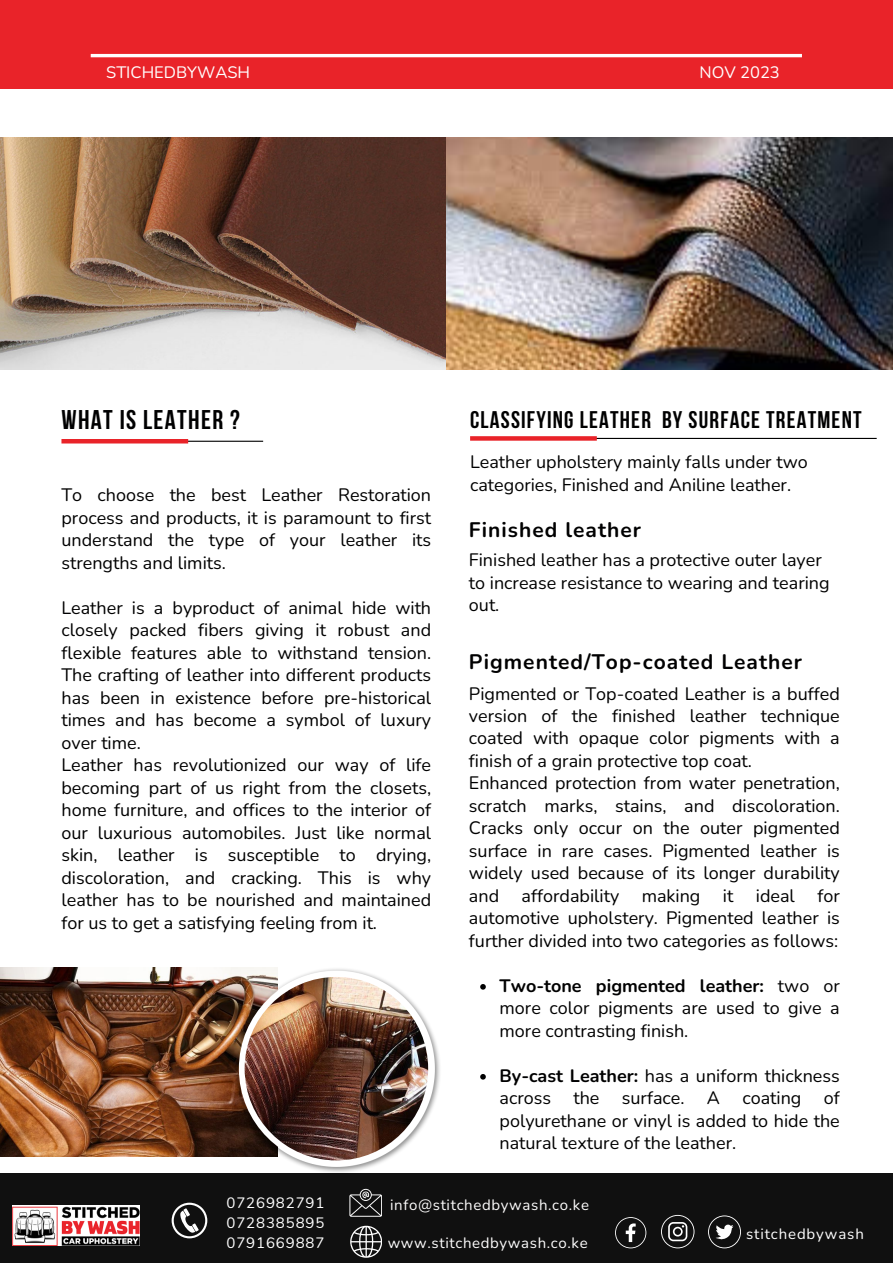
<style>
.page{position:relative;width:893px;height:1264px;background:#fff}
.page>*{position:absolute;margin:0;border:0;box-sizing:border-box;transform-origin:0 0}
.t1{font:700 27px "Bebas Neue";letter-spacing:.05em;color:#000001}
.t2{font:700 24px "Bebas Neue";letter-spacing:.05em;color:#000001}
.t3{font:700 21px "Nunito";letter-spacing:.05em;color:#000001}
.t4{font:18px/22.5px "Nunito";color:#000001;text-align:justify}
.t5{font:16.5px "Nunito";color:#fff}
.t6{font:15px "Nunito";letter-spacing:.045em;color:#fefdfd}
.t7{font:15px "Nunito";letter-spacing:.06em;color:#fff}
.s1{font-weight:700}
</style>
<div class="page">
<img style="left:446px;top:137px;width:446px;height:233px">
<img style="left:0;top:137px;width:446px;height:233px">
<div style="left:0;top:1173px;width:892px;height:89px;background:#101010"></div>
<svg style="left:172px;top:1202px;width:35px;height:36px"></svg>
<svg style="left:349px;top:1188px;width:33px;height:28px"></svg>
<img style="left:13px;top:1205px;width:127px;height:40px">
<svg style="left:615px;top:1217px;width:31px;height:31px"></svg>
<svg style="left:661px;top:1214px;width:33px;height:34px"></svg>
<svg style="left:708px;top:1215px;width:32px;height:32px"></svg>
<svg style="left:350px;top:1225px;width:31px;height:32px"></svg>
<hr style="left:182px;top:440px;width:81px;height:2px;background:#000">
<hr style="left:61px;top:439px;width:127px;height:4px;background:#e92329">
<div style="left:0;top:0;width:892px;height:89px;background:#e92329"></div>
<hr style="left:91px;top:54px;width:710px;height:3px;background:#fff">
<img style="left:0;top:967px;width:235px;height:189px">
<svg style="left:480px;top:984px;width:6px;height:5px"></svg>
<svg style="left:480px;top:1074px;width:6px;height:5px"></svg>
<img style="left:235px;top:967px;width:205px;height:205px">
<div style="left:239px;top:971px;width:195px;height:195px;background:#fff;border-radius:50%"></div>
<img style="left:244px;top:976px;width:184px;height:184px;border-radius:50%">
<hr style="left:590px;top:438px;width:286px;height:1px;background:#000">
<svg style="left:470px;top:436px;width:126px;height:4px"></svg>
<p class="t5" style="left:106px;top:61px;width:145px">STICHEDBYWASH</p>
<p class="t5" style="left:699px;top:61px;width:82px">NOV 2023</p>
<p class="t1" style="left:61px;top:409px;width:180px">WHAT IS LEATHER ?</p>
<p class="t4" style="left:61px;top:484px;width:371px">To choose the best Leather Restoration process and products, it is paramount to first understand the type of your leather its strengths and limits.</p>
<p class="t4" style="left:61px;top:596px;width:371px">Leather is a byproduct of animal hide with closely packed fibers giving it robust and flexible features able to withstand tension.<br>The crafting of leather into different products has been in existence before pre-historical times and has become a symbol of luxury over time.</p>
<p class="t4" style="left:61px;top:754px;width:371px">Leather has revolutionized our way of life becoming part of us right from the closets, home furniture, and offices to the interior of our luxurious automobiles. Just like normal skin, leather is susceptible to drying, discoloration, and cracking. This is why leather has to be nourished and maintained for us to get a satisfying feeling from it.</p>
<p class="t2" style="left:470px;top:409px;width:393px">CLASSIFYING LEATHER BY SURFACE TREATMENT</p>
<p class="t4" style="left:470px;top:451px;width:339px">Leather upholstery mainly falls under two categories, Finished and Aniline leather.</p>
<p class="t3" style="left:469px;top:515px;width:174px">Finished leather</p>
<p class="t4" style="left:469px;top:549px;width:362px;text-align:left">Finished leather has a protective outer layer to increase resistance to wearing and tearing out.</p>
<p class="t3" style="left:469px;top:648px;width:335px">Pigmented/Top-coated Leather</p>
<p class="t4" style="left:469px;top:682px;width:372px">Pigmented or Top-coated Leather is a buffed version of the finished leather technique coated with opaque color pigments with a finish of a grain protective top coat.</p>
<p class="t4" style="left:469px;top:772px;width:372px">Enhanced protection from water penetration, scratch marks, stains, and discoloration.<br>Cracks only occur on the outer pigmented surface in rare cases. Pigmented leather is widely used because of its longer durability and affordability making it ideal for automotive upholstery. Pigmented leather is further divided into two categories as follows:</p>
<p class="t4" style="left:499px;top:974px;width:342px"><span class="s1">Two-tone pigmented leather:</span> two or more color pigments are used to give a more contrasting finish.</p>
<p class="t4" style="left:499px;top:1064px;width:342px"><span class="s1">By-cast Leather:</span> has a uniform thickness across the surface. A coating of polyurethane or vinyl is added to hide the natural texture of the leather.</p>
<p class="t7" style="left:226px;top:1192px;width:99px">0726982791</p>
<p class="t7" style="left:226px;top:1212px;width:99px">0728385895</p>
<p class="t7" style="left:226px;top:1233px;width:99px">0791669887</p>
<p class="t6" style="left:390px;top:1194px;width:200px">info@stitchedbywash.co.ke</p>
<p class="t6" style="left:387px;top:1232px;width:201px">www.stitchedbywash.co.ke</p>
<p class="t7" style="left:746px;top:1223px;width:119px">stitchedbywash</p>
</div>
